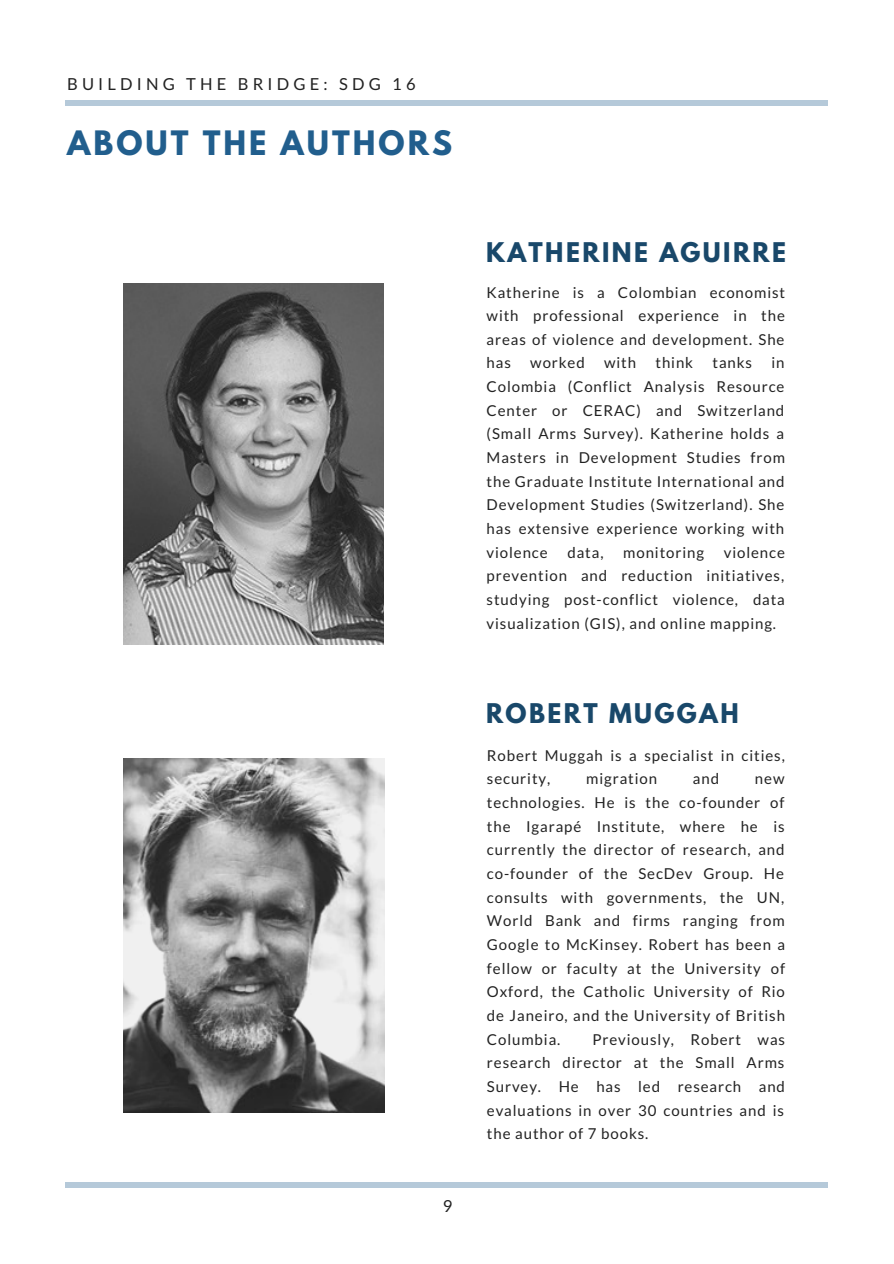
<style>
.page{position:relative;width:894px;height:1264px;background:#fff}
.page>*{position:absolute;margin:0;border:0;box-sizing:border-box;transform-origin:0 0}
.t1{font:700 29.85px "League Spartan";letter-spacing:.1em;color:#215e8d}
.t2{font:700 24px "League Spartan";letter-spacing:.1em;color:#19486a}
.t3{font:16.5px "Lato";letter-spacing:.25em;color:#222}
.t4{font:15px/23.7px "Lato";letter-spacing:.06em;color:#222;text-align:justify}
</style>
<div class="page">
<img style="left:123px;top:283px;width:260px;height:361px">
<div style="left:65px;top:100px;width:763px;height:5px;background:#b5c9d9"></div>
<div style="left:65px;top:1182px;width:763px;height:6px;background:#b5c9d9"></div>
<img style="left:124px;top:758px;width:260px;height:354px">
<p class="t3" style="left:67px;top:73px;width:350px">BUILDING THE BRIDGE: SDG 16</p>
<h1 class="t1" style="left:67px;top:128px;width:386px">ABOUT THE AUTHORS</h1>
<p class="t3" style="left:442px;top:1195px;width:11px">9</p>
<h2 class="t2" style="left:486px;top:240px;width:301px">KATHERINE AGUIRRE</h2>
<p class="t4" style="left:486px;top:280px;width:300px">Katherine is a Colombian economist with professional experience in the areas of violence and development. She has</p>
<p class="t4" style="left:530px;top:351px;width:56px">worked</p>
<p class="t4" style="left:604px;top:351px;width:33px">with</p>
<p class="t4" style="left:655px;top:351px;width:39px">think</p>
<p class="t4" style="left:712px;top:351px;width:41px">tanks</p>
<p class="t4" style="left:486px;top:351px;width:300px;text-indent:285px">in Colombia (Conflict Analysis Resource Center or CERAC) and Switzerland (Small Arms Survey). Katherine holds a Masters in Development Studies from the Graduate Institute International and Development Studies (Switzerland). She has extensive experience working with violence</p>
<p class="t4" style="left:486px;top:540px;width:300px;text-indent:237px">violence prevention and reduction initiatives, studying post-conflict violence, data visualization (GIS), and online mapping.</p>
<p class="t4" style="left:567px;top:540px;width:37px">data,</p>
<p class="t4" style="left:623px;top:540px;width:82px">monitoring</p>
<h2 class="t2" style="left:486px;top:701px;width:254px">ROBERT MUGGAH</h2>
<p class="t4" style="left:487px;top:743px;width:299px">Robert Muggah is a specialist in cities, security,</p>
<p class="t4" style="left:586px;top:766px;width:72px">migration</p>
<p class="t4" style="left:692px;top:766px;width:28px">and</p>
<p class="t4" style="left:487px;top:766px;width:299px;text-indent:268px">new technologies. He is the co-founder of the Igarapé Institute, where he is currently the director of research, and co-founder of the SecDev Group. He consults with governments, the UN, World Bank and firms ranging from Google to McKinsey. Robert has been a fellow or faculty at the University of Oxford, the Catholic University of Rio de Janeiro, and the University of British Columbia.</p>
<p class="t4" style="left:487px;top:1026px;width:299px;text-indent:105px">Previously, Robert was research director at the Small Arms Survey. He has led research and evaluations in over 30 countries and is the author of 7 books.</p>
</div>
